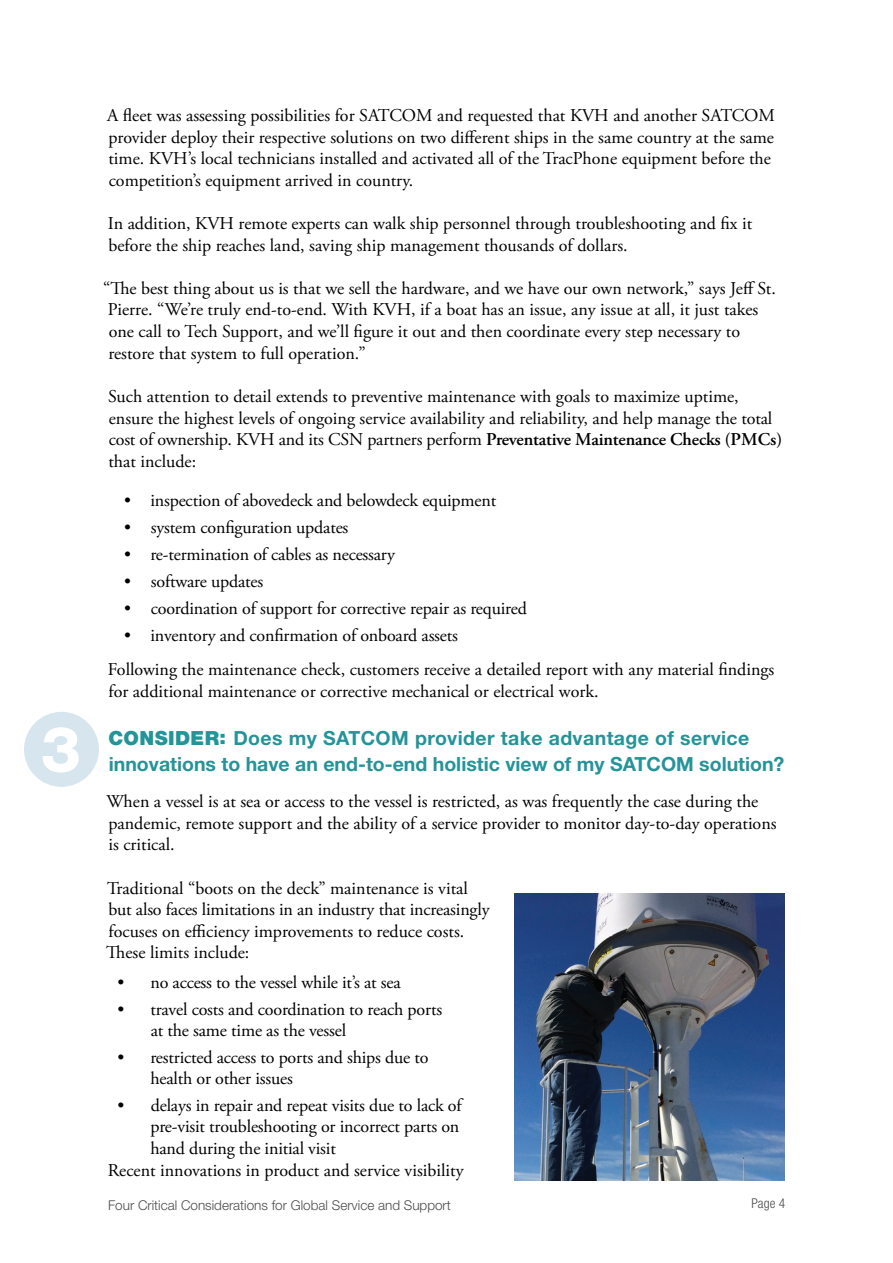
<style>
.page{position:relative;width:893px;height:1263px;background:#fff}
.page>*{position:absolute;margin:0;border:0;box-sizing:border-box;transform-origin:0 0}
.t1{font:800 63.3px "Helvetica Neue LT Pro";color:#fff}
.t2{font:700 19.5px/25.5px "Helvetica Neue LT Pro";color:#249499}
.t3{font:18px/21.6px "Adobe Garamond Pro";color:#000}
.t4{font:300 13.5px "Helvetica Neue LT Pro";color:#4b4c4d}
.t5{font:300 condensed 13.5px "Helvetica Neue LT Pro";color:#4b4c4d}
.s1{font-weight:600}
.s2{font-weight:900}
</style>
<div class="page">
<img style="left:515px;top:893px;width:270px;height:287px">
<div style="left:24px;top:712px;width:75px;height:75px;background:#d3e4ed;border-radius:50%"></div>
<h1 class="t1" style="left:41px;top:712px;width:41px">3</h1>
<p class="t3" style="left:107px;top:105px;width:669px">A fleet was assessing possibilities for SATCOM and requested that KVH and another SATCOM provider deploy their respective solutions on two different ships in the same country at the same time. KVH’s local technicians installed and activated all of the TracPhone equipment before the competition’s equipment arrived in country.</p>
<p class="t3" style="left:108px;top:213px;width:646px">In addition, KVH remote experts can walk ship personnel through troubleshooting and fix it before the ship reaches land, saving ship management thousands of dollars.</p>
<p class="t3" style="left:103px;top:278px;width:674px">“The best thing about us is that we sell the hardware, and we have our own network,” says Jeff St.<br>Pierre. “We’re truly end-to-end. With KVH, if a boat has an issue, any issue at all, it just takes one call to Tech Support, and we’ll figure it out and then coordinate every step necessary to restore that system to full operation.”</p>
<p class="t3" style="left:108px;top:386px;width:675px">Such attention to detail extends to preventive maintenance with goals to maximize uptime, ensure the highest levels of ongoing service availability and reliability, and help manage the total cost of ownership. KVH and its CSN partners perform <span class="s1">Preventative Maintenance Checks (PMCs) </span>that include:</p>
<p class="t3" style="left:124px;top:490px;width:373px">• inspection of abovedeck and belowdeck equipment</p>
<p class="t3" style="left:124px;top:517px;width:226px">• system configuration updates</p>
<p class="t3" style="left:124px;top:544px;width:272px">• re-termination of cables as necessary</p>
<p class="t3" style="left:124px;top:571px;width:141px">• software updates</p>
<p class="t3" style="left:124px;top:598px;width:404px">• coordination of support for corrective repair as required</p>
<p class="t3" style="left:108px;top:619px;width:668px;line-height:33.6px;text-indent:16px">• inventory and confirmation of onboard assets<br>Following the maintenance check, customers receive a detailed report with any material findings</p>
<p class="t3" style="left:108px;top:681px;width:491px">for additional maintenance or corrective mechanical or electrical work.</p>
<p class="t2" style="left:108px;top:725px;width:677px"><span class="s2">CONSIDER:</span> Does my SATCOM provider take advantage of service innovations to have an end-to-end holistic view of my SATCOM solution?</p>
<p class="t3" style="left:106px;top:791px;width:672px">When a vessel is at sea or access to the vessel is restricted, as was frequently the case during the pandemic, remote support and the ability of a service provider to monitor day-to-day operations is critical.</p>
<p class="t3" style="left:106px;top:878px;width:385px">Traditional “boots on the deck” maintenance is vital but also faces limitations in an industry that increasingly focuses on efficiency improvements to reduce costs.<br>These limits include:</p>
<p class="t3" style="left:117px;top:972px;width:285px">• no access to the vessel while it’s at sea</p>
<p class="t3" style="left:151px;top:1000px;width:293px;line-height:21px;text-indent:-33px">• travel costs and coordination to reach ports at the same time as the vessel</p>
<p class="t3" style="left:150px;top:1048px;width:280px;line-height:21px;text-indent:-33px">• restricted access to ports and ships due to health or other issues</p>
<p class="t3" style="left:117px;top:1095px;width:346px">• delays in repair and repeat visits due to lack of</p>
<p class="t3" style="left:150px;top:1116px;width:310px">pre-visit troubleshooting or incorrect parts on</p>
<p class="t3" style="left:150px;top:1138px;width:187px">hand during the initial visit</p>
<p class="t3" style="left:108px;top:1160px;width:357px">Recent innovations in product and service visibility</p>
<p class="t4" style="left:108px;top:1197px;width:344px">Four Critical Considerations for Global Service and Support</p>
<p class="t5" style="left:751px;top:1195px;width:35px">Page 4</p>
</div>
